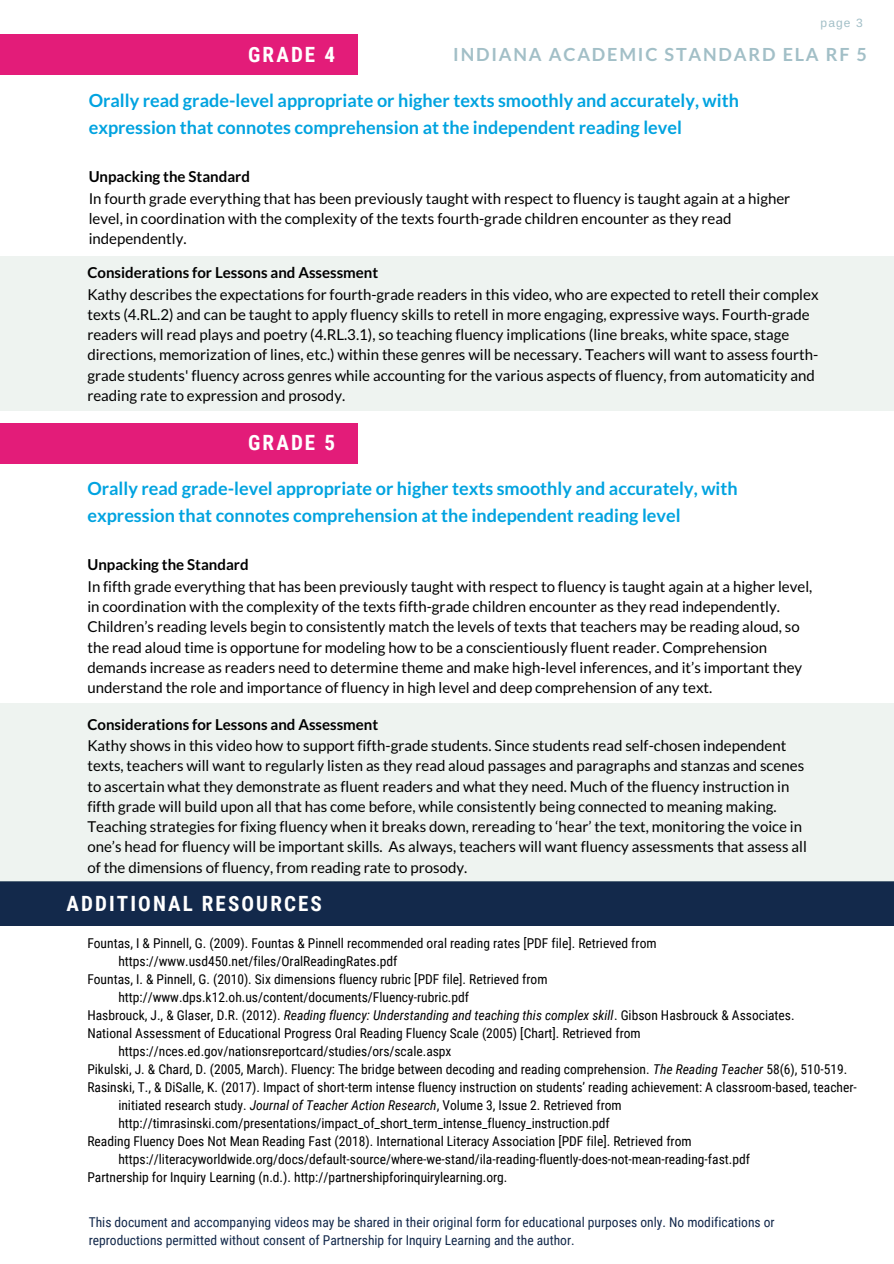
<style>
.page{position:relative;width:894px;height:1264px;background:#fff}
.page>*{position:absolute;margin:0;border:0;box-sizing:border-box;transform-origin:0 0}
.t1{font:700 21px "Roboto Condensed";letter-spacing:.1em;color:#fff}
.t2{font:700 18px/27px "Lato";color:#00a3e0}
.t3{font:700 18px "Lato";letter-spacing:.1em;color:#a2bfc7}
.t4{font:15px/20.2px "Lato";color:#000}
.t5{font:700 15px "Lato";color:#000}
.t6{font:13.5px "Roboto Condensed";color:#000}
.t7{font:13.5px/18px "Roboto Condensed";color:#13294b}
.t8{font:12px "Arimo";color:#a2bfc7}
.s1{font-style:italic}
</style>
<div class="page">
<div style="left:0;top:881px;width:893px;height:45px;background:#13294b"></div>
<div style="left:0;top:423px;width:358px;height:40px;background:#e31c79"></div>
<div style="left:0;top:702px;width:893px;height:179px;background:#eef3f0"></div>
<div style="left:0;top:35px;width:358px;height:40px;background:#e31c79"></div>
<div style="left:0;top:256px;width:893px;height:154px;background:#eef3f0"></div>
<h1 class="t1" style="left:248px;top:42px;width:88px">GRADE 4</h1>
<p class="t8" style="left:820px;top:16px;width:44px">page 3</p>
<p class="t3" style="left:453px;top:43px;width:415px">INDIANA ACADEMIC STANDARD ELA RF 5</p>
<p class="t2" style="left:89px;top:86px;width:651px">Orally read grade-level appropriate or higher texts smoothly and accurately, with expression that connotes comprehension at the independent reading level</p>
<p class="t5" style="left:89px;top:167px;width:163px">Unpacking the Standard</p>
<p class="t4" style="left:89px;top:188px;width:703px">In fourth grade everything that has been previously taught with respect to fluency is taught again at a higher level, in coordination with the complexity of the texts fourth-grade children encounter as they read independently.</p>
<p class="t5" style="left:87px;top:263px;width:292px">Considerations for Lessons and Assessment</p>
<p class="t4" style="left:87px;top:284px;width:732px">Kathy describes the expectations for fourth-grade readers in this video, who are expected to retell their complex texts (4.RL.2) and can be taught to apply fluency skills to retell in more engaging, expressive ways. Fourth-grade readers will read plays and poetry (4.RL.3.1), so teaching fluency implications (line breaks, white space, stage directions, memorization of lines, etc.) within these genres will be necessary. Teachers will want to assess fourth&shy;grade students' fluency across genres while accounting for the various aspects of fluency, from automaticity and reading rate to expression and prosody.</p>
<h1 class="t1" style="left:248px;top:430px;width:88px">GRADE 5</h1>
<p class="t2" style="left:87px;top:474px;width:651px">Orally read grade-level appropriate or higher texts smoothly and accurately, with expression that connotes comprehension at the independent reading level</p>
<p class="t5" style="left:87px;top:555px;width:163px">Unpacking the Standard</p>
<p class="t4" style="left:87px;top:576px;width:726px">In fifth grade everything that has been previously taught with respect to fluency is taught again at a higher level, in coordination with the complexity of the texts fifth-grade children encounter as they read independently.<br>Children’s reading levels begin to consistently match the levels of texts that teachers may be reading aloud, so the read aloud time is opportune for modeling how to be a conscientiously fluent reader. Comprehension demands increase as readers need to determine theme and make high-level inferences, and it’s important they understand the role and importance of fluency in high level and deep comprehension of any text.</p>
<p class="t5" style="left:87px;top:714px;width:292px">Considerations for Lessons and Assessment</p>
<p class="t4" style="left:87px;top:735px;width:720px">Kathy shows in this video how to support fifth-grade students. Since students read self-chosen independent texts, teachers will want to regularly listen as they read aloud passages and paragraphs and stanzas and scenes to ascertain what they demonstrate as fluent readers and what they need. Much of the fluency instruction in fifth grade will build upon all that has come before, while consistently being connected to meaning making.<br>Teaching strategies for fixing fluency when it breaks down, rereading to ‘hear’ the text, monitoring the voice in one’s head for fluency will be important skills. As always, teachers will want fluency assessments that assess all of the dimensions of fluency, from reading rate to prosody.</p>
<h1 class="t1" style="left:67px;top:891px;width:257px">ADDITIONAL RESOURCES</h1>
<p class="t6" style="left:87px;top:935px;width:570px">Fountas, I &amp; Pinnell, G. (2009). Fountas &amp; Pinnell recommended oral reading rates [PDF file]. Retrieved from</p>
<p class="t6" style="left:118px;top:953px;width:280px">https://www.usd450.net/files/OralReadingRates.pdf</p>
<p class="t6" style="left:87px;top:971px;width:461px">Fountas, I. &amp; Pinnell, G. (2010). Six dimensions fluency rubric [PDF file]. Retrieved from</p>
<p class="t6" style="left:118px;top:989px;width:352px">http://www.dps.k12.oh.us/content/documents/Fluency-rubric.pdf</p>
<p class="t6" style="left:87px;top:1007px;width:708px">Hasbrouck, J., &amp; Glaser, D.R. (2012). <span class="s1">Reading fluency: Understanding and teaching this complex skill</span>. Gibson Hasbrouck &amp; Associates.</p>
<p class="t6" style="left:87px;top:1025px;width:554px">National Assessment of Educational Progress Oral Reading Fluency Scale (2005) [Chart]. Retrieved from</p>
<p class="t6" style="left:118px;top:1043px;width:334px">https://nces.ed.gov/nationsreportcard/studies/ors/scale.aspx</p>
<p class="t6" style="left:87px;top:1061px;width:761px">Pikulski, J. &amp; Chard, D. (2005, March). Fluency: The bridge between decoding and reading comprehension. <span class="s1">The Reading Teacher</span> 58(6), 510-519.</p>
<p class="t6" style="left:87px;top:1079px;width:770px">Rasinski, T., &amp; DiSalle, K. (2017). Impact of short-term intense fluency instruction on students’ reading achievement: A classroom-based, teacher-</p>
<p class="t6" style="left:118px;top:1097px;width:505px">initiated research study. <span class="s1">Journal of Teacher Action Research</span>, Volume 3, Issue 2. Retrieved from</p>
<p class="t6" style="left:118px;top:1115px;width:493px">http://timrasinski.com/presentations/impact_of_short_term_intense_fluency_instruction.pdf</p>
<p class="t6" style="left:87px;top:1133px;width:605px">Reading Fluency Does Not Mean Reading Fast (2018). International Literacy Association [PDF file]. Retrieved from</p>
<p class="t6" style="left:118px;top:1151px;width:633px">https://literacyworldwide.org/docs/default-source/where-we-stand/ila-reading-fluently-does-not-mean-reading-fast.pdf</p>
<p class="t6" style="left:87px;top:1169px;width:421px">Partnership for Inquiry Learning (n.d.). http://partnershipforinquirylearning.org.</p>
<p class="t7" style="left:89px;top:1213px;width:687px">This document and accompanying videos may be shared in their original form for educational purposes only. No modifications or reproductions permitted without consent of Partnership for Inquiry Learning and the author.</p>
</div>
